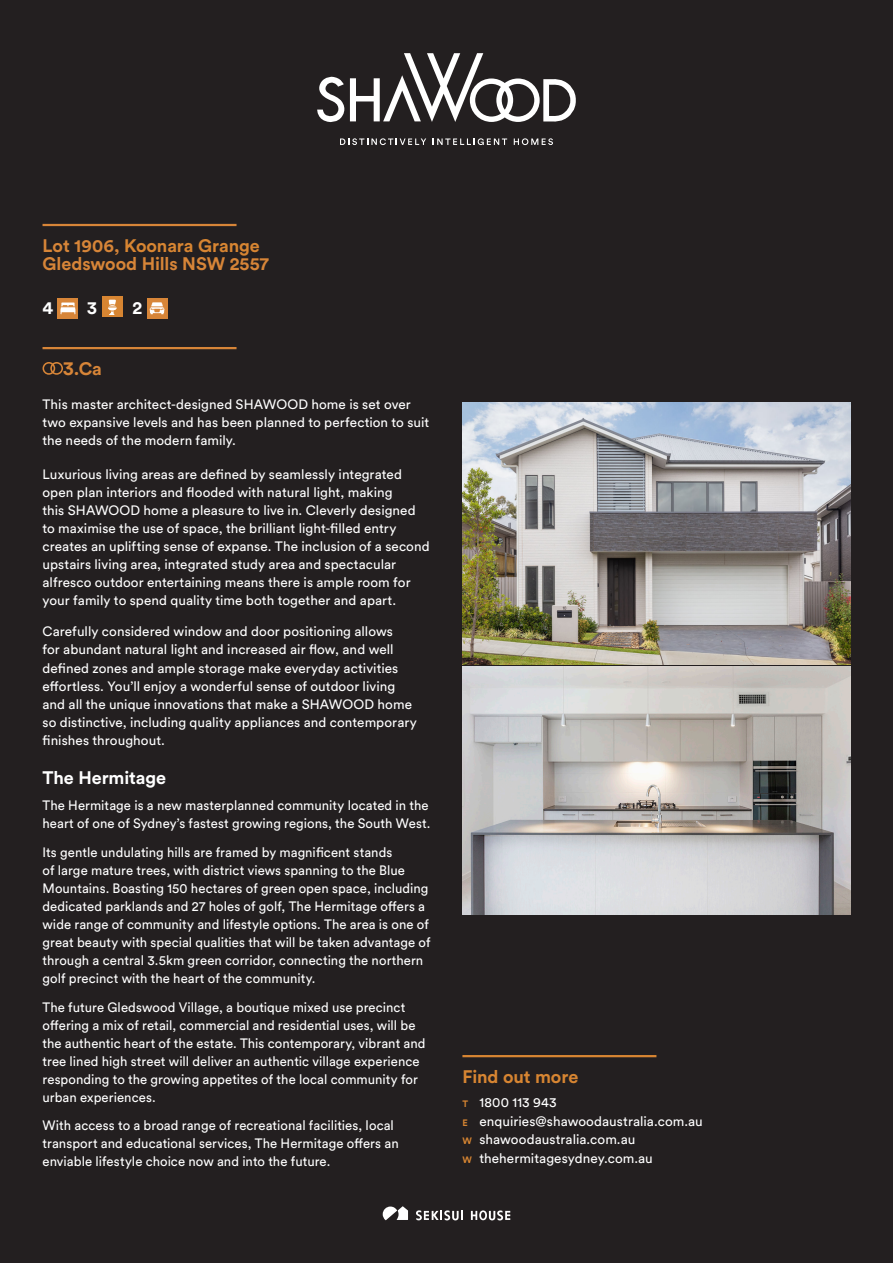
<style>
.page{position:relative;width:893px;height:1263px;background:#231f20}
.page>*{position:absolute;margin:0;border:0;box-sizing:border-box;transform-origin:0 0}
.t1{font:700 18px/18px "Circular Std";color:#d78538}
.t2{font:700 18px "Circular Std";letter-spacing:-.005em;color:#fff}
.t3{font:700 18px "Circular Std";letter-spacing:-.005em;color:#d78532}
.t4{font:13.5px/18px "Circular Std";letter-spacing:.005em;color:#fff}
.s1{color:#d78532}
.s2{font-size:19.5px}
.s3{font-weight:700;font-size:9.3px;color:#d78532}
</style>
<div class="page">
<hr style="left:43px;top:224px;width:194px;height:2px;background:#d78538">
<hr style="left:43px;top:347px;width:194px;height:2px;background:#d78538">
<div style="left:58px;top:298px;width:20px;height:21px;background:#d78538"></div>
<div style="left:61px;top:302px;width:14px;height:9px;background:#fff"></div>
<svg style="left:60px;top:305px;width:16px;height:10px"></svg>
<svg style="left:62px;top:312px;width:12px;height:4px"></svg>
<div style="left:147px;top:298px;width:20px;height:21px;background:#d78538"></div>
<svg style="left:149px;top:302px;width:16px;height:12px"></svg>
<svg style="left:43px;top:362px;width:20px;height:13px"></svg>
<svg style="left:317px;top:53px;width:259px;height:70px"></svg>
<svg style="left:514px;top:138px;width:39px;height:7px"></svg>
<svg style="left:340px;top:138px;width:86px;height:7px"></svg>
<svg style="left:433px;top:138px;width:74px;height:7px"></svg>
<svg style="left:383px;top:1206px;width:25px;height:14px"></svg>
<svg style="left:416px;top:1210px;width:47px;height:10px"></svg>
<svg style="left:471px;top:1210px;width:39px;height:10px"></svg>
<hr style="left:462px;top:1055px;width:194px;height:2px;background:#d78532">
<div style="left:102px;top:296px;width:20px;height:21px;background:#d78532"></div>
<svg style="left:108px;top:299px;width:9px;height:16px"></svg>
<img style="left:462px;top:402px;width:388px;height:262px">
<img style="left:462px;top:666px;width:388px;height:248px">
<p class="t1" style="left:43px;top:236px;width:228px">Lot 1906, <span class="s1">Koonara Grange<br></span>Gledswood Hills NSW 2557</p>
<p class="t2" style="left:43px;top:296px;width:12px">4</p>
<p class="t2" style="left:87px;top:296px;width:11px">3</p>
<p class="t2" style="left:133px;top:296px;width:11px">2</p>
<p class="t1" style="left:63px;top:359px;width:40px"><span class="s2">3</span>.Ca</p>
<p class="t4" style="left:43px;top:395px;width:388px">This master architect-designed SHAWOOD home is set over two expansive levels and has been planned to perfection to suit the needs of the modern family.</p>
<p class="t4" style="left:43px;top:465px;width:389px">Luxurious living areas are defined by seamlessly integrated open plan interiors and flooded with natural light, making<br>this SHAWOOD home a pleasure to live in. Cleverly designed to maximise the use of space, the brilliant light-filled entry creates an uplifting sense of expanse. The inclusion of a second upstairs living area, integrated study area and spectacular alfresco outdoor entertaining means there is ample room for your family to spend quality time both together and apart.</p>
<p class="t4" style="left:43px;top:623px;width:376px">Carefully considered window and door positioning allows<br>for abundant natural light and increased air flow, and well defined zones and ample storage make everyday activities effortless. You’ll enjoy a wonderful sense of outdoor living and all the unique innovations that make a SHAWOOD home so distinctive, including quality appliances and contemporary finishes throughout.</p>
<p class="t2" style="left:43px;top:765px;width:125px">The Hermitage</p>
<p class="t4" style="left:43px;top:796px;width:389px">The Hermitage is a new masterplanned community located in the heart of one of Sydney’s fastest growing regions, the South West.</p>
<p class="t4" style="left:43px;top:843px;width:389px">Its gentle undulating hills are framed by magnificent stands<br>of large mature trees, with district views spanning to the Blue Mountains. Boasting 150 hectares of green open space, including dedicated parklands and 27 holes of golf, The Hermitage offers a wide range of community and lifestyle options. The area is one of great beauty with special qualities that will be taken advantage of through a central 3.5km green corridor, connecting the northern golf precinct with the heart of the community.</p>
<p class="t4" style="left:43px;top:998px;width:385px">The future Gledswood Village, a boutique mixed use precinct offering a mix of retail, commercial and residential uses, will be the authentic heart of the estate. This contemporary, vibrant and tree lined high street will deliver an authentic village experience responding to the growing appetites of the local community for urban experiences.</p>
<p class="t4" style="left:43px;top:1116px;width:358px">With access to a broad range of recreational facilities, local transport and educational services, The Hermitage offers an enviable lifestyle choice now and into the future.</p>
<p class="t3" style="left:462px;top:1065px;width:117px">Find out more</p>
<p class="t4" style="left:462px;top:1093px;width:96px"><span class="s3">T</span> 1800 113 943</p>
<p class="t4" style="left:462px;top:1112px;width:242px"><span class="s3">E</span> enquiries@shawoodaustralia.com.au</p>
<p class="t4" style="left:462px;top:1130px;width:175px"><span class="s3">W</span> shawoodaustralia.com.au</p>
<p class="t4" style="left:462px;top:1149px;width:192px"><span class="s3">W</span> thehermitagesydney.com.au</p>
</div>
